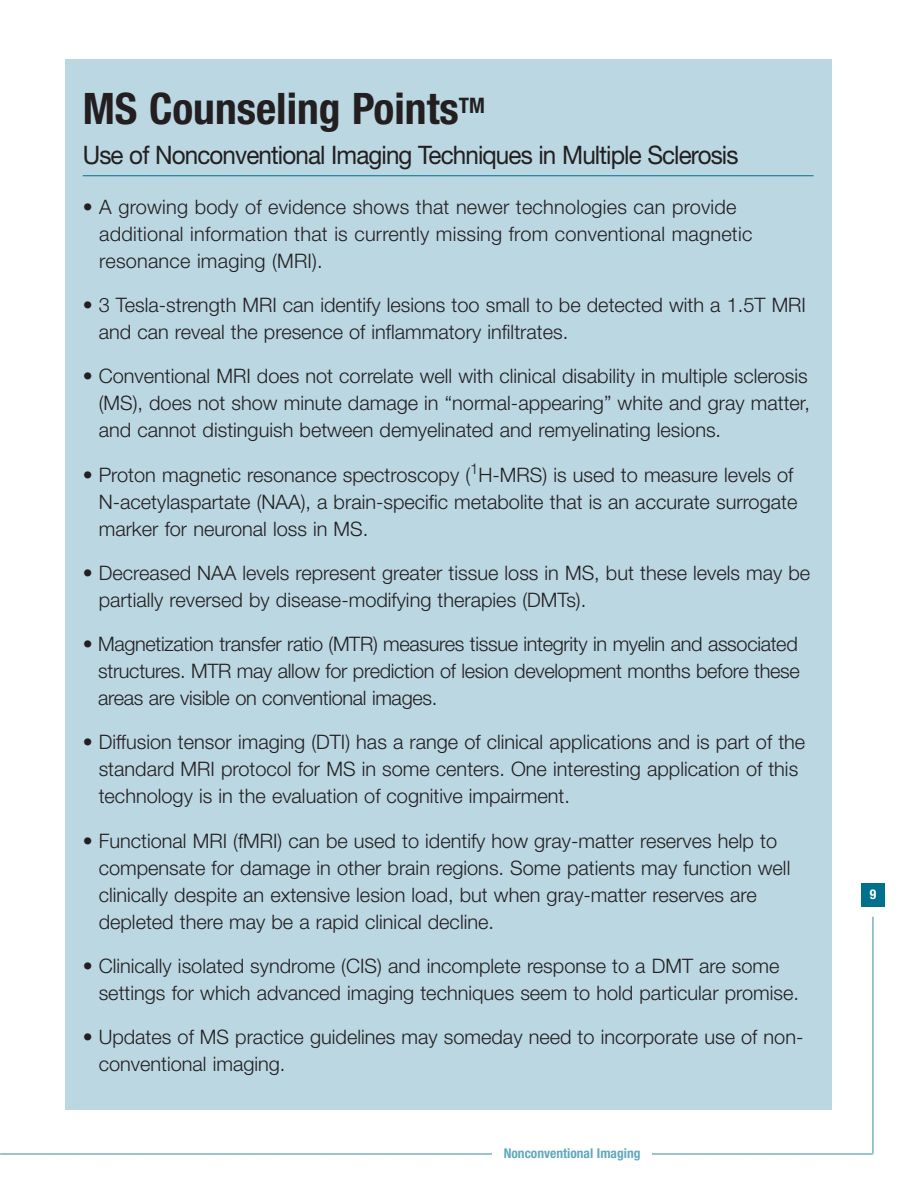
<style>
.page{position:relative;width:918px;height:1188px;background:#fff}
.page>*{position:absolute;margin:0;border:0;box-sizing:border-box;transform-origin:0 0}
.t1{font:700 condensed 43.5px "Helvetica Neue";color:#231f20}
.t2{font:25.5px "Helvetica Neue";letter-spacing:-.035em;color:#231f20;scale:.95 1}
.t3{font:300 19.95px/27px "Helvetica Neue";color:#231f20}
.t4{font:700 condensed 13.5px "Helvetica Neue";color:#62a9bd}
.t5{font:700 condensed 13.5px "Helvetica Neue";color:#fff}
</style>
<div class="page">
<div style="left:861px;top:884px;width:24px;height:23px;background:#00718c"></div>
<svg style="left:0;top:916px;width:874px;height:239px"></svg>
<div style="left:492px;top:1138px;width:160px;height:33px;background:#fff"></div>
<div style="left:65px;top:59px;width:767px;height:1051px;background:#bad7e2"></div>
<hr style="left:83px;top:175px;width:731px;height:1px;background:#00718c">
<h1 class="t1" style="left:83px;top:93px;width:404px">MS Counseling Points<sup>TM</sup></h1>
<p class="t2" style="left:83px;top:140px;width:692px">Use of Nonconventional Imaging Techniques in Multiple Sclerosis</p>
<p class="t3" style="left:99px;top:193px;width:655px;text-indent:-17px">• A growing body of evidence shows that newer technologies can provide additional information that is currently missing from conventional magnetic resonance imaging (MRI).</p>
<p class="t3" style="left:99px;top:291px;width:709px;text-indent:-16px">• 3 Tesla-strength MRI can identify lesions too small to be detected with a 1.5T MRI and can reveal the presence of inflammatory infiltrates.</p>
<p class="t3" style="left:99px;top:362px;width:713px;text-align:justify;text-indent:-16px">• Conventional MRI does not correlate well with clinical disability in multiple sclerosis (MS), does not show minute damage in “normal-appearing” white and gray matter, and cannot distinguish between demyelinated and remyelinating lesions.</p>
<p class="t3" style="left:99px;top:461px;width:700px;text-indent:-16px">• Proton magnetic resonance spectroscopy (<sup>1</sup>H-MRS) is used to measure levels of<br>N-acetylaspartate (NAA), a brain-specific metabolite that is an accurate surrogate marker for neuronal loss in MS.</p>
<p class="t3" style="left:99px;top:559px;width:713px;text-indent:-16px">• Decreased NAA levels represent greater tissue loss in MS, but these levels may be partially reversed by disease-modifying therapies (DMTs).</p>
<p class="t3" style="left:98px;top:630px;width:703px;text-align:justify;text-indent:-15px">• Magnetization transfer ratio (MTR) measures tissue integrity in myelin and associated structures. MTR may allow for prediction of lesion development months before these areas are visible on conventional images.</p>
<p class="t3" style="left:99px;top:728px;width:708px;text-indent:-16px">• Diffusion tensor imaging (DTI) has a range of clinical applications and is part of the standard MRI protocol for MS in some centers. One interesting application of this technology is in the evaluation of cognitive impairment.</p>
<p class="t3" style="left:99px;top:827px;width:693px;text-indent:-16px">• Functional MRI (fMRI) can be used to identify how gray-matter reserves help to compensate for damage in other brain regions. Some patients may function well clinically despite an extensive lesion load, but when gray-matter reserves are depleted there may be a rapid clinical decline.</p>
<p class="t3" style="left:99px;top:952px;width:702px;text-indent:-16px">• Clinically isolated syndrome (CIS) and incomplete response to a DMT are some settings for which advanced imaging techniques seem to hold particular promise.</p>
<p class="t3" style="left:99px;top:1023px;width:706px;text-indent:-16px">• Updates of MS practice guidelines may someday need to incorporate use of non&shy;conventional imaging.</p>
<p class="t4" style="left:504px;top:1148px;width:138px">Nonconventional Imaging</p>
<p class="t5" style="left:870px;top:889px;width:8px">9</p>
</div>
